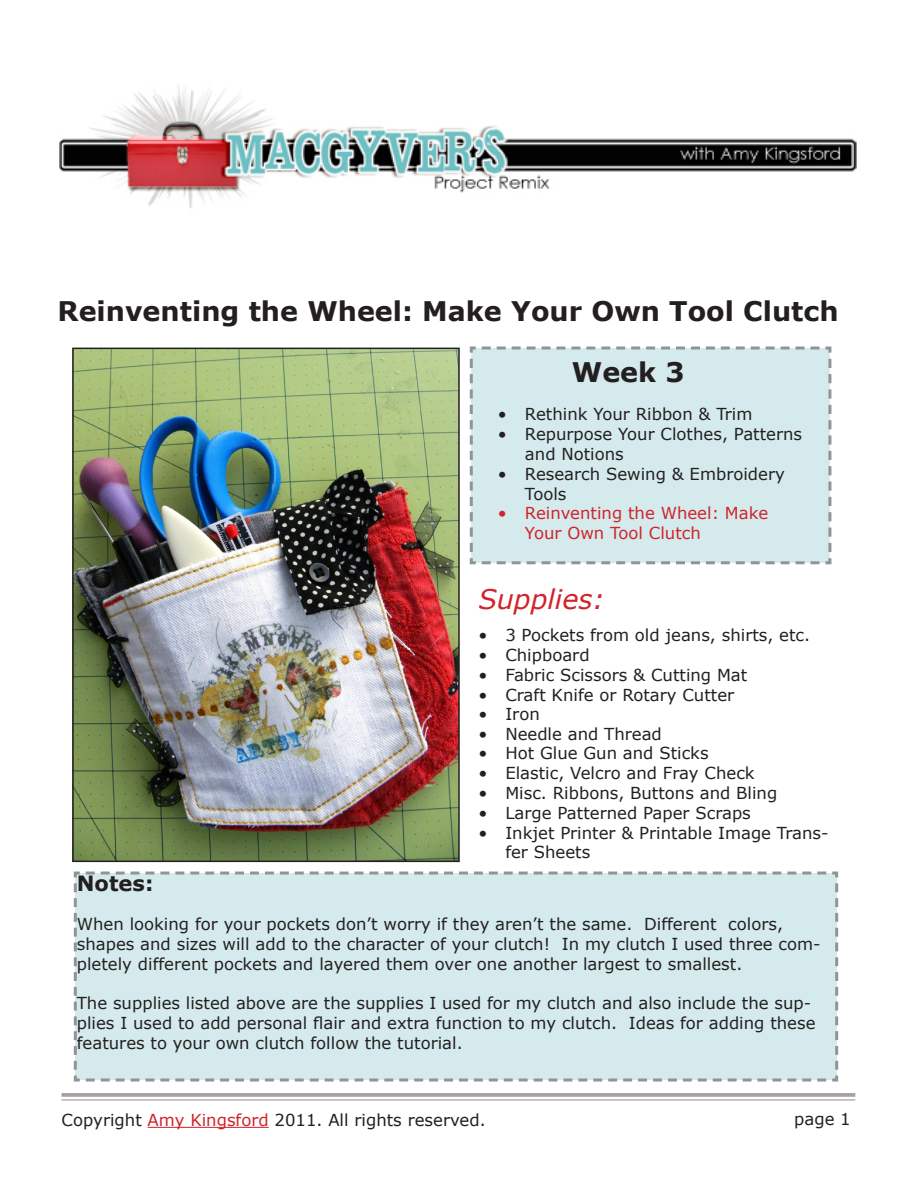
<style>
.page{position:relative;width:918px;height:1188px;background:#fff}
.page>*{position:absolute;margin:0;border:0;box-sizing:border-box;transform-origin:0 0}
.t1{font:700 27px "Verdana";color:#231f20}
.t2{font:italic 27px "Verdana";color:#d1232a}
.t3{font:700 21px "Verdana";color:#231f20}
.t4{font:16.5px/19.8px "Verdana";color:#231f20}
.t5{font:16.5px/19.8px "Verdana";color:#d1232a}
.s1{color:#d1232a}
</style>
<div class="page">
<svg style="left:62px;top:1093px;width:793px;height:4px;background:#aca7a5"></svg>
<hr style="left:62px;top:1099px;width:793px;height:2px;background:#a7a2a0">
<hr style="left:148px;top:1127px;width:121px;height:1px;background:#d1232a">
<img style="left:75px;top:351px;width:382px;height:508px">
<div style="left:72px;top:348px;width:388px;height:514px;border:2px solid #231f20"></div>
<img style="left:59px;top:87px;width:798px;height:121px">
<div style="left:469px;top:346px;width:363px;height:219px;background:#d5eaec"></div>
<div style="left:73px;top:871px;width:766px;height:211px;background:#d5eaec"></div>
<h1 class="t1" style="left:58px;top:292px;width:783px">Reinventing the Wheel: Make Your Own Tool Clutch</h1>
<h1 class="t1" style="left:572px;top:353px;width:114px">Week 3</h1>
<p class="t4" style="left:498px;top:404px;width:256px">• Rethink Your Ribbon &amp; Trim</p>
<p class="t4" style="left:525px;top:424px;width:279px;text-indent:-27px">• Repurpose Your Clothes, Patterns and Notions</p>
<p class="t4" style="left:525px;top:464px;width:261px;text-indent:-27px">• Research Sewing &amp; Embroidery<br>Tools</p>
<p class="t5" style="left:525px;top:503px;width:245px;text-indent:-27px">• Reinventing the Wheel: Make<br>Your Own Tool Clutch</p>
<h1 class="t2" style="left:478px;top:580px;width:128px">Supplies:</h1>
<p class="t4" style="left:478px;top:625px;width:333px">• 3 Pockets from old jeans, shirts, etc.</p>
<p class="t4" style="left:478px;top:645px;width:113px">• Chipboard</p>
<p class="t4" style="left:478px;top:665px;width:271px">• Fabric Scissors &amp; Cutting Mat</p>
<p class="t4" style="left:478px;top:684px;width:257px">• Craft Knife or Rotary Cutter</p>
<p class="t4" style="left:478px;top:704px;width:63px">• Iron</p>
<p class="t4" style="left:478px;top:723px;width:185px">• Needle and Thread</p>
<p class="t4" style="left:478px;top:743px;width:232px">• Hot Glue Gun and Sticks</p>
<p class="t4" style="left:478px;top:763px;width:278px">• Elastic, Velcro and Fray Check</p>
<p class="t4" style="left:478px;top:783px;width:301px">• Misc. Ribbons, Buttons and Bling</p>
<p class="t4" style="left:478px;top:803px;width:274px">• Large Patterned Paper Scraps</p>
<p class="t4" style="left:505px;top:822px;width:325px;text-indent:-27px">• Inkjet Printer &amp; Printable Image Trans&shy;fer Sheets</p>
<p class="t3" style="left:77px;top:868px;width:78px">Notes:</p>
<p class="t4" style="left:77px;top:914px;width:745px">When looking for your pockets don’t worry if they aren’t the same. Different colors, shapes and sizes will add to the character of your clutch! In my clutch I used three com&shy;pletely different pockets and layered them over one another largest to smallest.</p>
<p class="t4" style="left:77px;top:993px;width:740px">The supplies listed above are the supplies I used for my clutch and also include the sup&shy;plies I used to add personal flair and extra function to my clutch. Ideas for adding these features to your own clutch follow the tutorial.</p>
<p class="t4" style="left:62px;top:1110px;width:426px">Copyright <span class="s1">Amy Kingsford</span> 2011. All rights reserved.</p>
<p class="t4" style="left:794px;top:1109px;width:58px">page 1</p>
</div>
